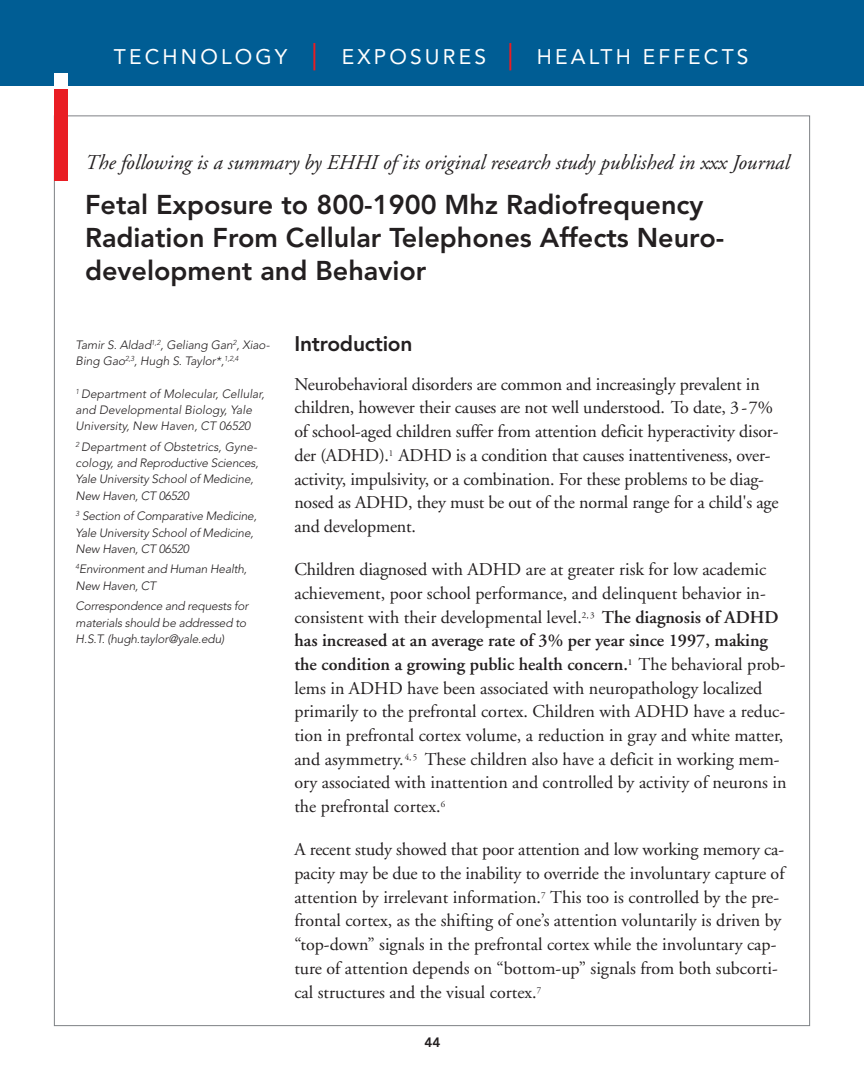
<style>
.page{position:relative;width:864px;height:1080px;background:#fff}
.page>*{position:absolute;margin:0;border:0;box-sizing:border-box;transform-origin:0 0}
.t1{font:800 27px/33px "Avenir";color:#231f20}
.t2{font:italic 21px "Adobe Garamond";color:#231f20}
.t3{font:21px "Avenir";letter-spacing:.15em;color:#fff}
.t4{font:800 21px "Avenir";letter-spacing:-.01em;color:#231f20}
.t5{font:18px/23.7px "Adobe Garamond";color:#231f20}
.t6{font:800 13.5px "Avenir";color:#231f20}
.t7{font:italic 300 12px/16.2px "Avenir";letter-spacing:-.015em;color:#231f20}
.t8{font:italic 300 12px/16.2px "Avenir";letter-spacing:.005em;color:#231f20}
.s1{font-weight:600}
</style>
<div class="page">
<div style="left:0;top:0;width:864px;height:86px;background:#005d94"></div>
<hr style="left:313px;top:43px;width:2px;height:27px;background:#e91d23">
<hr style="left:509px;top:43px;width:2px;height:27px;background:#e91d23">
<div style="left:54px;top:74px;width:14px;height:13px;background:#fff"></div>
<div style="left:54px;top:89px;width:14px;height:92px;background:#e91d23"></div>
<p class="t3" style="left:114px;top:48px;width:175px">TECHNOLOGY</p>
<p class="t3" style="left:342px;top:48px;width:146px">EXPOSURES</p>
<p class="t3" style="left:537px;top:48px;width:213px">HEALTH EFFECTS</p>
<p class="t2" style="left:85px;top:154px;width:706px">The following is a summary by EHHI of its original research study published in xxx Journal</p>
<h1 class="t1" style="left:85px;top:190px;width:641px">Fetal Exposure to 800-1900 Mhz Radiofrequency<br>Radiation From Cellular Telephones Affects Neuro - development and Behavior</h1>
<p class="t7" style="left:76px;top:337px;width:196px">Tamir S. Aldad<sup>1,2</sup>, Geliang Gan<sup>2</sup>, Xiao-<br>Bing Gao<sup>2,3</sup>, Hugh S. Taylor*,<sup>1,2,4</sup></p>
<p class="t8" style="left:76px;top:387px;width:190px"><sup>1</sup> Department of Molecular, Cellular, and Developmental Biology, Yale<br>University, New Haven, CT 06520</p>
<p class="t7" style="left:76px;top:440px;width:184px"><sup>2</sup> Department of Obstetrics, Gyne&shy;cology, and Reproductive Sciences,<br>Yale University School of Medicine,<br>New Haven, CT 06520</p>
<p class="t7" style="left:76px;top:509px;width:183px"><sup>3</sup> Section of Comparative Medicine,<br>Yale University School of Medicine,<br>New Haven, CT 06520</p>
<p class="t7" style="left:76px;top:562px;width:173px"><sup>4</sup>Environment and Human Health,<br>New Haven, CT</p>
<p class="t7" style="left:76px;top:599px;width:174px">Correspondence and requests for materials should be addressed to<br>H.S.T. (hugh.taylor@yale.edu)</p>
<p class="t4" style="left:294px;top:335px;width:120px">Introduction</p>
<p class="t5" style="left:294px;top:374px;width:486px">Neurobehavioral disorders are common and increasingly prevalent in children, however their causes are not well understood. To date, 3-7% of school-aged children suffer from attention deficit hyperactivity disor&shy;der (ADHD).<sup>1</sup> ADHD is a condition that causes inattentiveness, over&shy;activity, impulsivity, or a combination. For these problems to be diag&shy;nosed as ADHD, they must be out of the normal range for a child's age and development.</p>
<p class="t5" style="left:294px;top:559px;width:494px">Children diagnosed with ADHD are at greater risk for low academic achievement, poor school performance, and delinquent behavior in&shy;consistent with their developmental level.<sup>2,</sup> <sup>3</sup> <span class="s1">The diagnosis of ADHD has increased at an average rate of 3% per year since 1997, making the condition a growing public health concern.</span><sup>1</sup> The behavioral prob&shy;lems in ADHD have been associated with neuropathology localized primarily to the prefrontal cortex. Children with ADHD have a reduc&shy;tion in prefrontal cortex volume, a reduction in gray and white matter, and asymmetry.<sup>4,</sup> <sup>5</sup> These children also have a deficit in working mem&shy;ory associated with inattention and controlled by activity of neurons in the prefrontal cortex.<sup>6</sup></p>
<p class="t5" style="left:294px;top:839px;width:492px">A recent study showed that poor attention and low working memory ca&shy;pacity may be due to the inability to override the involuntary capture of attention by irrelevant information.<sup>7</sup> This too is controlled by the pre&shy;frontal cortex, as the shifting of one’s attention voluntarily is driven by “top-down” signals in the prefrontal cortex while the involuntary cap&shy;ture of attention depends on “bottom-up” signals from both subcorti&shy;cal structures and the visual cortex.<sup>7</sup></p>
<p class="t6" style="left:424px;top:1037px;width:17px">44</p>
</div>
